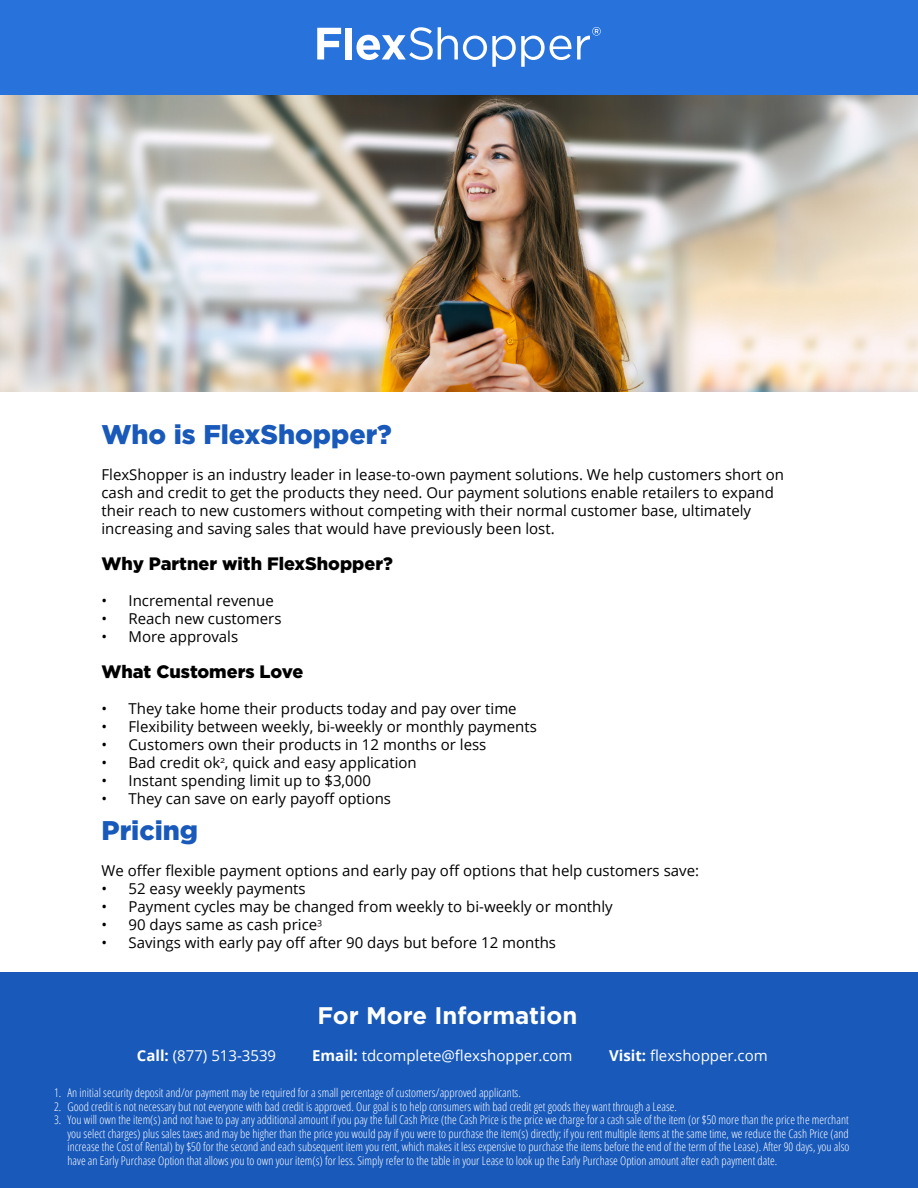
<style>
.page{position:relative;width:918px;height:1188px;background:#fff}
.page>*{position:absolute;margin:0;border:0;box-sizing:border-box;transform-origin:0 0}
.t1{font:900 27px "Gotham";color:#1859ba}
.t2{font:700 24px "Gotham";color:#fff}
.t3{font:900 18px "Gotham";color:#000}
.t4{font:15px/18px "Open Sans";color:#000}
.t5{font:15px "Open Sans";color:#fff}
.t6{font:300 12px/13.5px "Open Sans Condensed";color:#fff;text-align:justify}
.s1{font-weight:700}
</style>
<div class="page">
<img style="left:0;top:94px;width:918px;height:298px">
<div style="left:0;top:972px;width:918px;height:216px;background:#1859ba"></div>
<div style="left:0;top:0;width:918px;height:94px;background:#2772db"></div>
<svg style="left:317px;top:28px;width:24px;height:32px"></svg>
<div style="left:345px;top:28px;width:7px;height:32px;background:#fff"></div>
<svg style="left:357px;top:27px;width:214px;height:40px"></svg>
<svg style="left:577px;top:27px;width:24px;height:33px"></svg>
<p class="t1" style="left:102px;top:416px;width:292px">Who is FlexShopper?</p>
<p class="t4" style="left:102px;top:465px;width:684px">FlexShopper is an industry leader in lease-to-own payment solutions. We help customers short on cash and credit to get the products they need. Our payment solutions enable retailers to expand their reach to new customers without competing with their normal customer base, ultimately increasing and saving sales that would have previously been lost.</p>
<p class="t3" style="left:102px;top:551px;width:293px">Why Partner with FlexShopper?</p>
<p class="t4" style="left:102px;top:591px;width:174px">• Incremental revenue</p>
<p class="t4" style="left:102px;top:609px;width:181px">• Reach new customers</p>
<p class="t4" style="left:102px;top:627px;width:138px">• More approvals</p>
<p class="t3" style="left:102px;top:659px;width:203px">What Customers Love</p>
<p class="t4" style="left:102px;top:699px;width:417px">• They take home their products today and pay over time</p>
<p class="t4" style="left:102px;top:717px;width:437px">• Flexibility between weekly, bi-weekly or monthly payments</p>
<p class="t4" style="left:102px;top:735px;width:386px">• Customers own their products in 12 months or less</p>
<p class="t4" style="left:102px;top:753px;width:317px">• Bad credit ok<sup>2</sup>, quick and easy application</p>
<p class="t4" style="left:102px;top:771px;width:271px">• Instant spending limit up to $3,000</p>
<p class="t4" style="left:102px;top:789px;width:291px">• They can save on early payoff options</p>
<p class="t1" style="left:102px;top:812px;width:98px">Pricing</p>
<p class="t4" style="left:102px;top:861px;width:599px">We offer flexible payment options and early pay off options that help customers save:</p>
<p class="t4" style="left:102px;top:879px;width:206px">• 52 easy weekly payments</p>
<p class="t4" style="left:102px;top:897px;width:513px">• Payment cycles may be changed from weekly to bi-weekly or monthly</p>
<p class="t4" style="left:102px;top:915px;width:222px">• 90 days same as cash price<sup>3</sup></p>
<p class="t4" style="left:102px;top:933px;width:456px">• Savings with early pay off after 90 days but before 12 months</p>
<p class="t2" style="left:318px;top:999px;width:261px">For More Information</p>
<p class="t5" style="left:137px;top:1046px;width:141px"><span class="s1">Call:</span> (877) 513-3539</p>
<p class="t5" style="left:312px;top:1046px;width:262px"><span class="s1">Email:</span> tdcomplete@flexshopper.com</p>
<p class="t5" style="left:609px;top:1046px;width:160px"><span class="s1">Visit:</span> flexshopper.com</p>
<p class="t6" style="left:54px;top:1086px;width:468px">1. An initial security deposit and/or payment may be required for a small percentage of customers/approved applicants.</p>
<p class="t6" style="left:54px;top:1099px;width:624px">2. Good credit is not necessary but not everyone with bad credit is approved. Our goal is to help consumers with bad credit get goods they want through a Lease.</p>
<p class="t6" style="left:68px;top:1113px;width:784px;text-indent:-14px">3. You will own the item(s) and not have to pay any additional amount if you pay the full Cash Price (the Cash Price is the price we charge for a cash sale of the item (or $50 more than the price the merchant you select charges) plus sales taxes and may be higher than the price you would pay if you were to purchase the item(s) directly; if you rent multiple items at the same time, we reduce the Cash Price (and increase the Cost of Rental) by $50 for the second and each subsequent item you rent, which makes it less expensive to purchase the items before the end of the term of the Lease). After 90 days, you also have an Early Purchase Option that allows you to own your item(s) for less. Simply refer to the table in your Lease to look up the Early Purchase Option amount after each payment date.</p>
</div>
